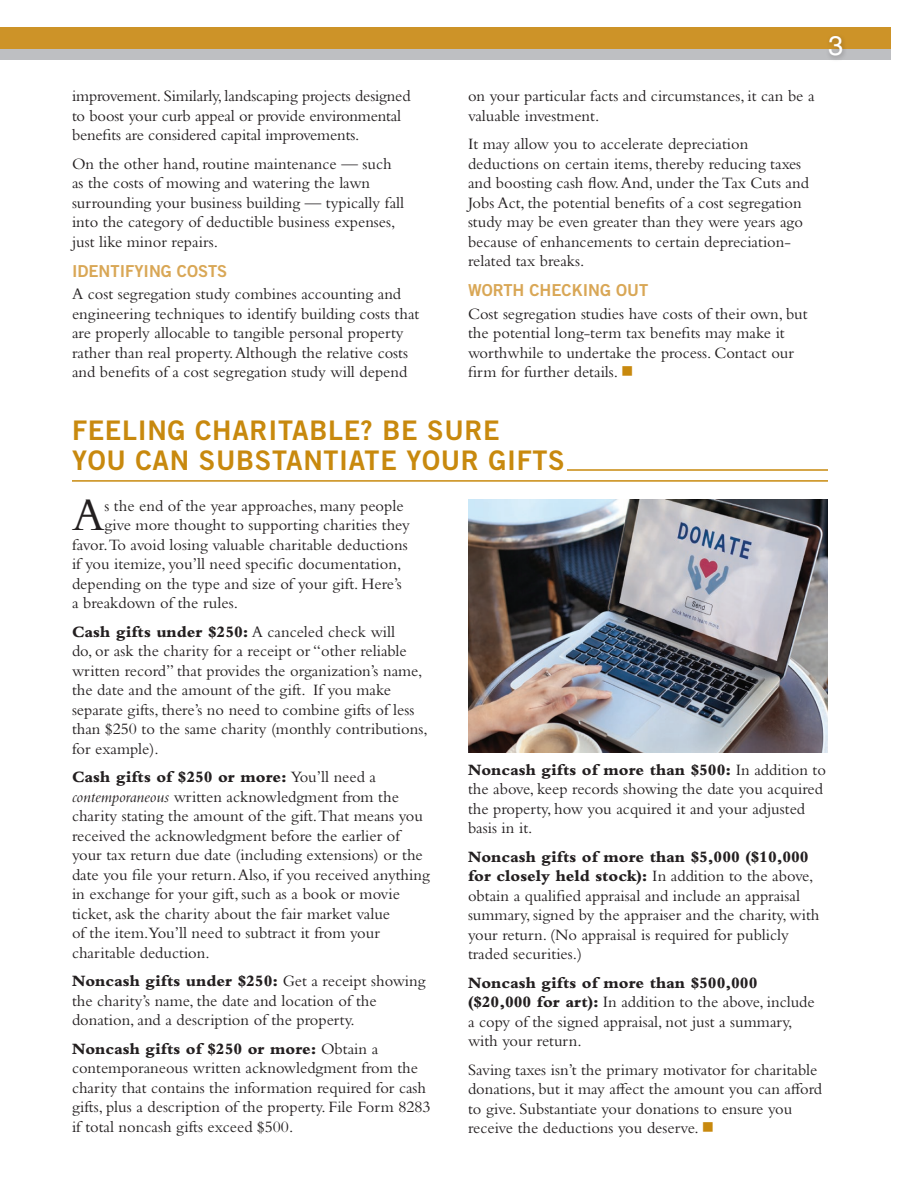
<style>
.page{position:relative;width:918px;height:1188px;background:#fff}
.page>*{position:absolute;margin:0;border:0;box-sizing:border-box;transform-origin:0 0}
.t1{font:47.85px "Bembo Std";color:#231f20}
.t2{font:27px/30px "Trade Gothic LT Std Bd 2";letter-spacing:.025em;color:#c8890e}
.t3{font:27px "Helvetica LT Std";color:#fff}
.t4{font:16.5px/19.5px "Bembo Std";color:#231f20}
.t5{font:16.5px "Trade Gothic LT Std Bd 2";color:#d9a756}
.s1{color:#c8890e}
.s2{font-weight:800}
.s3{font-style:italic}
</style>
<div class="page">
<div style="left:0;top:44px;width:890px;height:16px;background:#bebfc2"></div>
<div style="left:0;top:27px;width:890px;height:22px;background:#cd9328"></div>
<div style="left:826px;top:33px;width:22px;height:29px;background:#231f20;opacity:.3"></div>
<hr style="left:567px;top:469px;width:261px;height:2px;background:#c8890e">
<hr style="left:72px;top:480px;width:756px;height:2px;background:#c8890e">
<img style="left:468px;top:500px;width:360px;height:253px">
<p class="t4" style="left:72px;top:86px;width:340px">improvement. Similarly, landscaping projects designed to boost your curb appeal or provide environmental benefits are considered capital improvements.</p>
<p class="t4" style="left:72px;top:153px;width:334px">On the other hand, routine maintenance — such as the costs of mowing and watering the lawn surrounding your business building — typically fall into the category of deductible business expenses, just like minor repairs.</p>
<p class="t5" style="left:72px;top:260px;width:157px">IDENTIFYING COSTS</p>
<p class="t4" style="left:72px;top:284px;width:349px">A cost segregation study combines accounting and engineering techniques to identify building costs that are properly allocable to tangible personal property rather than real property. Although the relative costs and benefits of a cost segregation study will depend</p>
<p class="t4" style="left:468px;top:86px;width:348px">on your particular facts and circumstances, it can be a valuable investment.</p>
<p class="t4" style="left:468px;top:134px;width:342px">It may allow you to accelerate depreciation deductions on certain items, thereby reducing taxes and boosting cash flow. And, under the Tax Cuts and Jobs Act, the potential benefits of a cost segregation study may be even greater than they were years ago because of enhancements to certain depreciation&shy;related tax breaks.</p>
<p class="t5" style="left:468px;top:280px;width:182px">WORTH CHECKING OUT</p>
<p class="t4" style="left:468px;top:303px;width:341px">Cost segregation studies have costs of their own, but the potential long-term tax benefits may make it worthwhile to undertake the process. Contact our firm for further details. <span class="s1">■</span></p>
<h2 class="t3" style="left:828px;top:30px;width:17px">3</h2>
<h2 class="t2" style="left:72px;top:415px;width:494px">FEELING CHARITABLE? BE SURE<br>YOU CAN SUBSTANTIATE YOUR GIFTS</h2>
<h1 class="t1" style="left:72px;top:487px;width:34px">A</h1>
<p class="t4" style="left:104px;top:495px;width:301px">s the end of the year approaches, many people</p>
<p class="t4" style="left:104px;top:515px;width:307px">give more thought to supporting charities they</p>
<p class="t4" style="left:72px;top:534px;width:337px">favor.To avoid losing valuable charitable deductions</p>
<p class="t4" style="left:72px;top:554px;width:331px">if you itemize, you’ll need specific documentation,</p>
<p class="t4" style="left:72px;top:573px;width:331px">depending on the type and size of your gift. Here’s</p>
<p class="t4" style="left:72px;top:593px;width:167px">a breakdown of the rules.</p>
<p class="t4" style="left:72px;top:621px;width:357px"><span class="s2">Cash gifts under $250:</span> A canceled check will<br>do, or ask the charity for a receipt or “other reliable written record” that provides the organization’s name, the date and the amount of the gift. If you make separate gifts, there’s no need to combine gifts of less than $250 to the same charity (monthly contributions, for example).</p>
<p class="t4" style="left:72px;top:767px;width:359px"><span class="s2">Cash gifts of $250 or more:</span> You’ll need a <span class="s3">contemporaneous</span> written acknowledgment from the charity stating the amount of the gift.That means you received the acknowledgment before the earlier of your tax return due date (including extensions) or the date you file your return. Also, if you received anything in exchange for your gift, such as a book or movie ticket, ask the charity about the fair market value<br>of the item.You’ll need to subtract it from your charitable deduction.</p>
<p class="t4" style="left:72px;top:971px;width:355px"><span class="s2">Noncash gifts under $250:</span> Get a receipt showing the charity’s name, the date and location of the donation, and a description of the property.</p>
<p class="t4" style="left:72px;top:1038px;width:360px"><span class="s2">Noncash gifts of $250 or more:</span> Obtain a contemporaneous written acknowledgment from the charity that contains the information required for cash gifts, plus a description of the property. File Form 8283 if total noncash gifts exceed $500.</p>
<p class="t4" style="left:468px;top:759px;width:360px"><span class="s2">Noncash gifts of more than $500:</span> In addition to the above, keep records showing the date you acquired the property, how you acquired it and your adjusted basis in it.</p>
<p class="t4" style="left:468px;top:846px;width:353px"><span class="s2">Noncash gifts of more than $5,000 ($10,000 for closely held stock):</span> In addition to the above, obtain a qualified appraisal and include an appraisal summary, signed by the appraiser and the charity, with your return. (No appraisal is required for publicly traded securities.)</p>
<p class="t4" style="left:468px;top:972px;width:348px"><span class="s2">Noncash gifts of more than $500,000 ($20,000 for art):</span> In addition to the above, include a copy of the signed appraisal, not just a summary, with your return.</p>
<p class="t4" style="left:468px;top:1059px;width:356px">Saving taxes isn’t the primary motivator for charitable donations, but it may affect the amount you can afford to give. Substantiate your donations to ensure you receive the deductions you deserve. <span class="s1">■</span></p>
</div>
